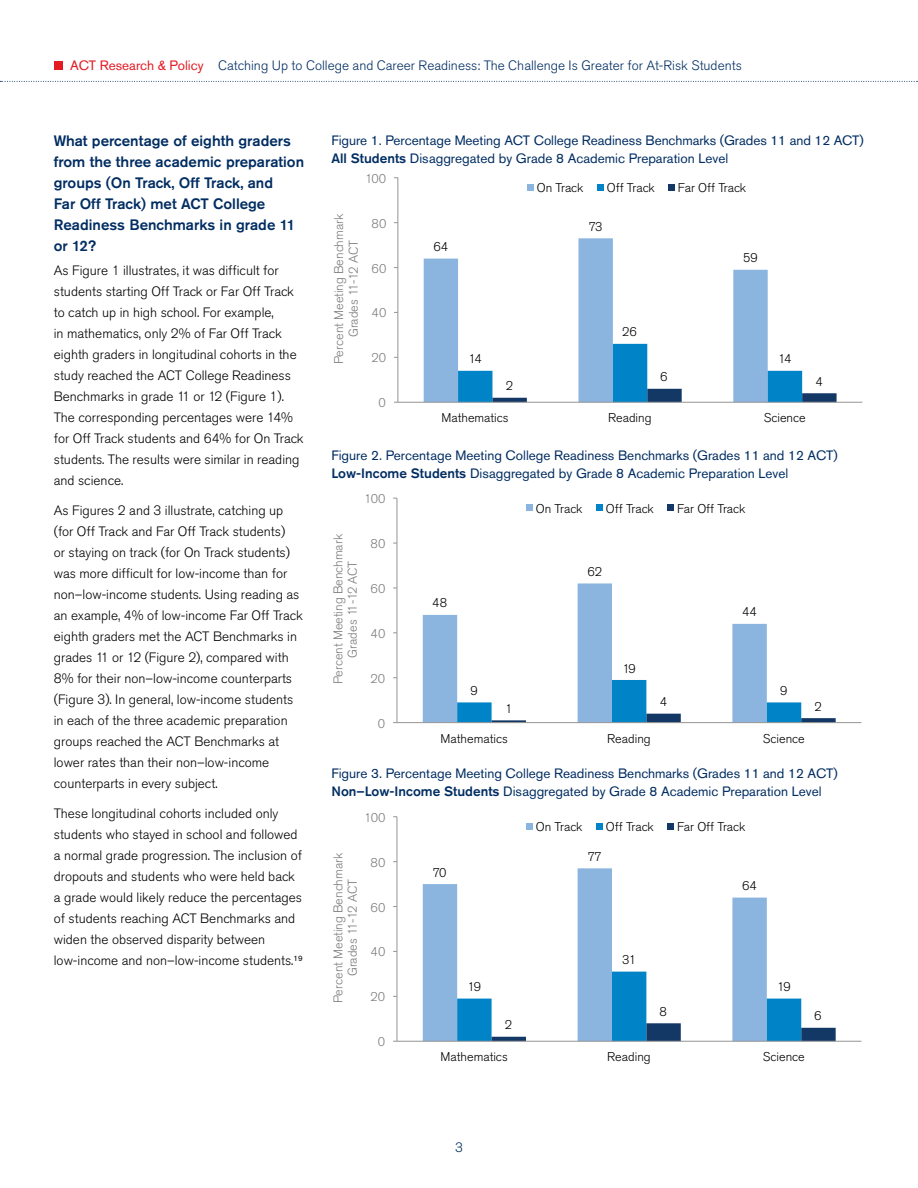
<style>
.page{position:relative;width:918px;height:1188px;background:#fff}
.page>*{position:absolute;margin:0;border:0;box-sizing:border-box;transform-origin:0 0}
.Heading_2{font:500 15px/21px "Akzidenz Grotesk Std";color:#002d62}
.Body{font:300 13.5px/21px "Akzidenz Grotesk Std";color:#000}
.Table___Figure_Head{font:13.5px "Akzidenz Grotesk Std";color:#002d62}
.t1{font:300 13.5px "Akzidenz Grotesk Std";color:#002d62}
.t2{font:300 12.6px "Akzidenz Grotesk Std";color:#000001}
.t3{font:300 12.6px/14.4px "Akzidenz Grotesk Std";color:#7b7b7b;text-align:center}
.s1{font-weight:400;color:#e31b23}
.s2{font-weight:500}
</style>
<div class="page">
<div style="left:54px;top:61px;width:9px;height:9px;background:#e31b23"></div>
<svg style="left:0;top:81px;width:918px;height:1px"></svg>
<svg style="left:424px;top:238px;width:344px;height:164px"></svg>
<svg style="left:458px;top:344px;width:379px;height:58px"></svg>
<hr style="left:398px;top:178px;width:1px;height:224px;background:#959494">
<hr style="left:398px;top:402px;width:464px;height:1px;background:#959494">
<div style="left:527px;top:184px;width:7px;height:6px;background:#8bb4df"></div>
<div style="left:597px;top:184px;width:7px;height:6px;background:#0083c7"></div>
<svg style="left:669px;top:184px;width:6px;height:6px"></svg>
<svg style="left:423px;top:583px;width:344px;height:139px"></svg>
<svg style="left:457px;top:680px;width:379px;height:42px"></svg>
<hr style="left:397px;top:498px;width:1px;height:225px;background:#959494">
<hr style="left:397px;top:722px;width:464px;height:1px;background:#959494">
<div style="left:526px;top:504px;width:7px;height:7px;background:#8bb4df"></div>
<div style="left:597px;top:504px;width:6px;height:7px;background:#0083c7"></div>
<div style="left:668px;top:504px;width:6px;height:7px;background:#133866"></div>
<svg style="left:423px;top:868px;width:344px;height:173px"></svg>
<svg style="left:457px;top:972px;width:379px;height:69px"></svg>
<hr style="left:397px;top:817px;width:1px;height:224px;background:#959494">
<hr style="left:397px;top:1041px;width:464px;height:1px;background:#959494">
<div style="left:526px;top:823px;width:7px;height:6px;background:#8bb4df"></div>
<svg style="left:597px;top:823px;width:6px;height:6px"></svg>
<svg style="left:668px;top:823px;width:6px;height:6px"></svg>
<p class="t1" style="left:70px;top:58px;width:673px"><span class="s1">ACT Research &amp; Policy</span> Catching Up to College and Career Readiness: The Challenge Is Greater for At-Risk Students</p>
<p class="Heading_2" style="left:54px;top:130px;width:252px">What percentage of eighth graders from the three academic preparation groups (On Track, Off Track, and<br>Far Off Track) met ACT College<br>Readiness Benchmarks in grade 11 or 12?</p>
<p class="Body" style="left:54px;top:260px;width:251px">As Figure 1 illustrates, it was difficult for students starting Off Track or Far Off Track to catch up in high school. For example,<br>in mathematics, only 2% of Far Off Track eighth graders in longitudinal cohorts in the study reached the ACT College Readiness Benchmarks in grade 11 or 12 (Figure 1).<br>The corresponding percentages were 14% for Off Track students and 64% for On Track students. The results were similar in reading and science.</p>
<p class="Body" style="left:54px;top:500px;width:251px">As Figures 2 and 3 illustrate, catching up (for Off Track and Far Off Track students)<br>or staying on track (for On Track students) was more difficult for low-income than for non–low-income students. Using reading as an example, 4% of low-income Far Off Track eighth graders met the ACT Benchmarks in grades 11 or 12 (Figure 2), compared with 8% for their non–low-income counterparts (Figure 3). In general, low-income students in each of the three academic preparation groups reached the ACT Benchmarks at lower rates than their non–low-income counterparts in every subject.</p>
<p class="Body" style="left:54px;top:803px;width:250px">These longitudinal cohorts included only students who stayed in school and followed a normal grade progression. The inclusion of dropouts and students who were held back a grade would likely reduce the percentages of students reaching ACT Benchmarks and widen the observed disparity between low-income and non–low-income students.<sup>19</sup></p>
<p class="Table___Figure_Head" style="left:332px;top:132px;width:534px">Figure 1. Percentage Meeting ACT College Readiness Benchmarks (Grades 11 and 12 ACT)</p>
<p class="Table___Figure_Head" style="left:332px;top:150px;width:398px"><span class="s2">All Students</span> Disaggregated by Grade 8 Academic Preparation Level</p>
<p class="t3" style="left:365px;top:171px;width:23px">100</p>
<p class="t3" style="left:332px;top:364px;width:152px;rotate:-90deg">Percent Meeting Benchmark<br>Grades 11-12 ACT</p>
<p class="t3" style="left:371px;top:216px;width:16px">80</p>
<p class="t3" style="left:371px;top:261px;width:16px">60</p>
<p class="t3" style="left:371px;top:306px;width:16px">40</p>
<p class="t3" style="left:371px;top:351px;width:16px">20</p>
<p class="t3" style="left:379px;top:396px;width:9px">0</p>
<p class="t2" style="left:537px;top:181px;width:48px">On Track</p>
<p class="t2" style="left:607px;top:181px;width:49px">Off Track</p>
<p class="t2" style="left:678px;top:181px;width:70px">Far Off Track</p>
<p class="t2" style="left:433px;top:240px;width:16px">64</p>
<p class="t2" style="left:469px;top:352px;width:15px">14</p>
<p class="t2" style="left:506px;top:379px;width:9px">2</p>
<p class="t2" style="left:589px;top:219px;width:15px">73</p>
<p class="t2" style="left:743px;top:251px;width:16px">59</p>
<p class="t2" style="left:622px;top:325px;width:16px">26</p>
<p class="t2" style="left:778px;top:352px;width:15px">14</p>
<p class="t2" style="left:660px;top:370px;width:9px">6</p>
<p class="t2" style="left:816px;top:374px;width:9px">4</p>
<p class="t2" style="left:441px;top:411px;width:69px">Mathematics</p>
<p class="t2" style="left:608px;top:411px;width:45px">Reading</p>
<p class="t2" style="left:764px;top:411px;width:43px">Science</p>
<p class="Table___Figure_Head" style="left:332px;top:448px;width:508px">Figure 2. Percentage Meeting College Readiness Benchmarks (Grades 11 and 12 ACT)</p>
<p class="Table___Figure_Head" style="left:332px;top:466px;width:458px"><span class="s2">Low-Income Students</span> Disaggregated by Grade 8 Academic Preparation Level</p>
<p class="t3" style="left:364px;top:492px;width:23px">100</p>
<p class="t3" style="left:331px;top:684px;width:152px;rotate:-90deg">Percent Meeting Benchmark<br>Grades 11-12 ACT</p>
<p class="t3" style="left:371px;top:537px;width:16px">80</p>
<p class="t3" style="left:371px;top:582px;width:16px">60</p>
<p class="t3" style="left:371px;top:627px;width:16px">40</p>
<p class="t3" style="left:371px;top:671px;width:16px">20</p>
<p class="t3" style="left:378px;top:716px;width:9px">0</p>
<p class="t2" style="left:536px;top:501px;width:48px">On Track</p>
<p class="t2" style="left:606px;top:501px;width:49px">Off Track</p>
<p class="t2" style="left:677px;top:501px;width:70px">Far Off Track</p>
<p class="t2" style="left:432px;top:596px;width:16px">48</p>
<p class="t2" style="left:471px;top:684px;width:9px">9</p>
<p class="t2" style="left:505px;top:701px;width:9px">1</p>
<p class="t2" style="left:587px;top:565px;width:16px">62</p>
<p class="t2" style="left:622px;top:661px;width:15px">19</p>
<p class="t2" style="left:742px;top:605px;width:16px">44</p>
<p class="t2" style="left:780px;top:684px;width:9px">9</p>
<p class="t2" style="left:660px;top:695px;width:9px">4</p>
<p class="t2" style="left:815px;top:699px;width:9px">2</p>
<p class="t2" style="left:441px;top:731px;width:69px">Mathematics</p>
<p class="t2" style="left:607px;top:731px;width:45px">Reading</p>
<p class="t2" style="left:763px;top:731px;width:43px">Science</p>
<p class="Table___Figure_Head" style="left:332px;top:766px;width:508px">Figure 3. Percentage Meeting College Readiness Benchmarks (Grades 11 and 12 ACT)</p>
<p class="Table___Figure_Head" style="left:332px;top:784px;width:492px"><span class="s2">Non–Low-Income Students</span> Disaggregated by Grade 8 Academic Preparation Level</p>
<p class="t3" style="left:364px;top:811px;width:23px">100</p>
<p class="t3" style="left:331px;top:1003px;width:152px;rotate:-90deg">Percent Meeting Benchmark<br>Grades 11-12 ACT</p>
<p class="t3" style="left:371px;top:855px;width:16px">80</p>
<p class="t3" style="left:371px;top:900px;width:16px">60</p>
<p class="t3" style="left:371px;top:945px;width:16px">40</p>
<p class="t3" style="left:371px;top:990px;width:16px">20</p>
<p class="t3" style="left:378px;top:1035px;width:9px">0</p>
<p class="t2" style="left:536px;top:820px;width:48px">On Track</p>
<p class="t2" style="left:606px;top:820px;width:49px">Off Track</p>
<p class="t2" style="left:677px;top:820px;width:70px">Far Off Track</p>
<p class="t2" style="left:433px;top:865px;width:15px">70</p>
<p class="t2" style="left:468px;top:980px;width:15px">19</p>
<p class="t2" style="left:505px;top:1018px;width:9px">2</p>
<p class="t2" style="left:588px;top:850px;width:16px">77</p>
<p class="t2" style="left:622px;top:953px;width:16px">31</p>
<p class="t2" style="left:742px;top:879px;width:16px">64</p>
<p class="t2" style="left:777px;top:980px;width:15px">19</p>
<p class="t2" style="left:659px;top:1004px;width:9px">8</p>
<p class="t2" style="left:814px;top:1009px;width:9px">6</p>
<p class="t2" style="left:441px;top:1050px;width:69px">Mathematics</p>
<p class="t2" style="left:607px;top:1050px;width:45px">Reading</p>
<p class="t2" style="left:763px;top:1050px;width:43px">Science</p>
<p class="t1" style="left:455px;top:1140px;width:9px">3</p>
</div>
